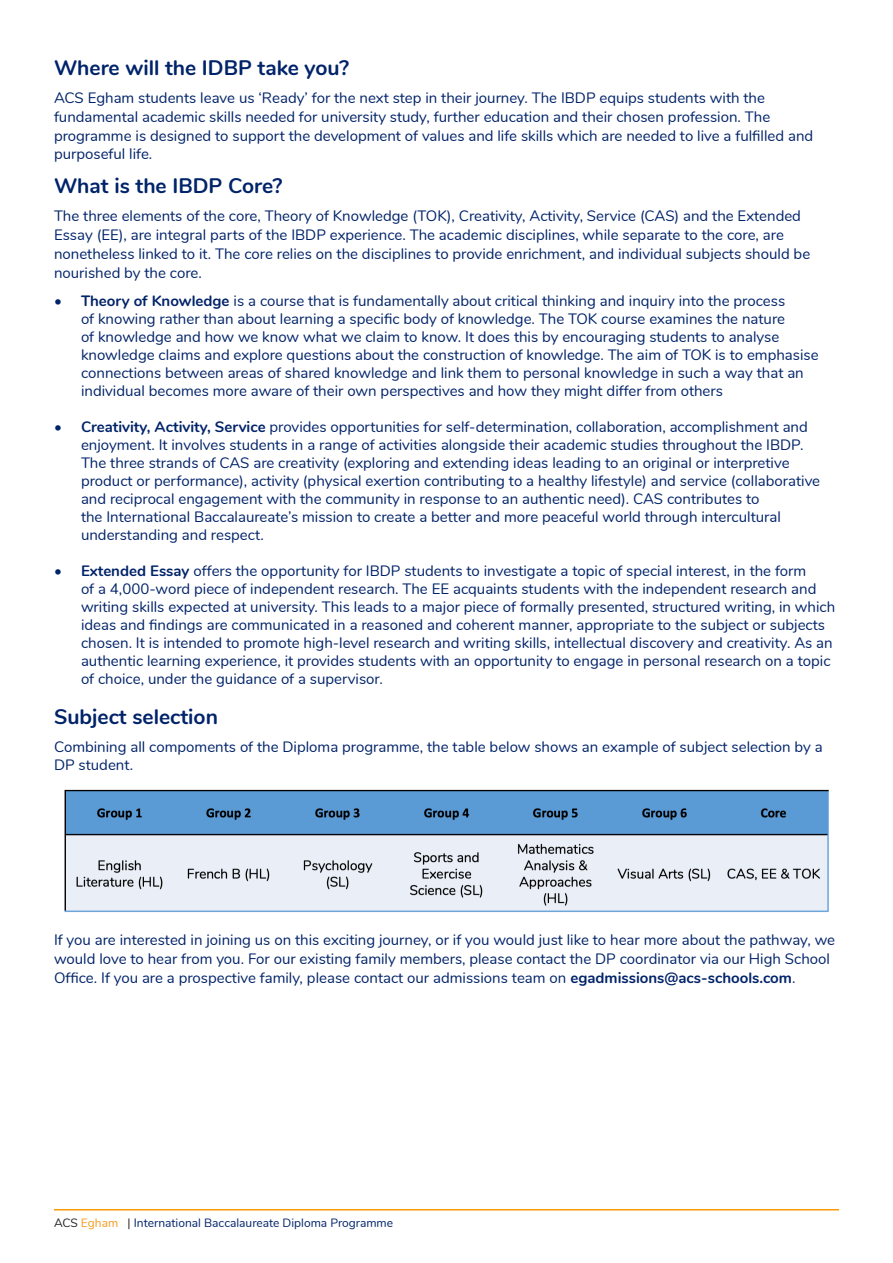
<style>
.page{position:relative;width:893px;height:1263px;background:#fff}
.page>*{position:absolute;margin:0;border:0;box-sizing:border-box;transform-origin:0 0}
.t1{font:700 21px "Nunito";color:#002369}
.t2{font:15px/18px "Nunito";color:#002369}
.t3{font:12px "Nunito";color:#002369}
.s1{font-weight:700}
.s2{color:#231f20}
.s3{color:#f49b1e}
</style>
<div class="page">
<hr style="left:54px;top:1209px;width:785px;height:1px;background:#fc9906">
<img style="left:64px;top:789px;width:765px;height:123px">
<p class="t1" style="left:54px;top:52px;width:297px">Where will the IDBP take you?</p>
<p class="t2" style="left:54px;top:88px;width:761px;line-height:18.8px">ACS Egham students leave us ‘Ready’ for the next step in their journey. The IBDP equips students with the fundamental academic skills needed for university study, further education and their chosen profession. The programme is designed to support the development of values and life skills which are needed to live a fulfilled and purposeful life.</p>
<p class="t1" style="left:54px;top:171px;width:230px">What is the IBDP Core?</p>
<p class="t2" style="left:54px;top:206px;width:758px;line-height:18.8px">The three elements of the core, Theory of Knowledge (TOK), Creativity, Activity, Service (CAS) and the Extended Essay (EE), are integral parts of the IBDP experience. The academic disciplines, while separate to the core, are nonetheless linked to it. The core relies on the disciplines to provide enrichment, and individual subjects should be nourished by the core.</p>
<p class="t2" style="left:81px;top:291px;width:739px;text-indent:-27px"><span class="s1">• Theory of Knowledge</span> is a course that is fundamentally about critical thinking and inquiry into the process<br>of knowing rather than about learning a specific body of knowledge. The TOK course examines the nature<br>of knowledge and how we know what we claim to know. It does this by encouraging students to analyse knowledge claims and explore questions about the construction of knowledge. The aim of TOK is to emphasise connections between areas of shared knowledge and link them to personal knowledge in such a way that an individual becomes more aware of their own perspectives and how they might differ from others</p>
<p class="t2" style="left:81px;top:417px;width:741px;text-indent:-27px"><span class="s1">• Creativity, Activity, Service</span> provides opportunities for self-determination, collaboration, accomplishment and enjoyment. It involves students in a range of activities alongside their academic studies throughout the IBDP.<br>The three strands of CAS are creativity (exploring and extending ideas leading to an original or interpretive product or performance), activity (physical exertion contributing to a healthy lifestyle) and service (collaborative and reciprocal engagement with the community in response to an authentic need). CAS contributes to<br>the International Baccalaureate’s mission to create a better and more peaceful world through intercultural understanding and respect.</p>
<p class="t2" style="left:81px;top:561px;width:756px;text-indent:-27px"><span class="s1">• Extended Essay</span> offers the opportunity for IBDP students to investigate a topic of special interest, in the form<br>of a 4,000-word piece of independent research. The EE acquaints students with the independent research and writing skills expected at university. This leads to a major piece of formally presented, structured writing, in which ideas and findings are communicated in a reasoned and coherent manner, appropriate to the subject or subjects chosen. It is intended to promote high-level research and writing skills, intellectual discovery and creativity. As an authentic learning experience, it provides students with an opportunity to engage in personal research on a topic of choice, under the guidance of a supervisor.</p>
<p class="t1" style="left:54px;top:701px;width:165px">Subject selection</p>
<p class="t2" style="left:54px;top:736px;width:770px;line-height:18.8px">Combining all compoments of the Diploma programme, the table below shows an example of subject selection by a<br>DP student.</p>
<p class="t2" style="left:54px;top:930px;width:783px;line-height:18.8px">If you are interested in joining us on this exciting journey, or if you would just like to hear more about the pathway, we would love to hear from you. For our existing family members, please contact the DP coordinator via our High School<br>Office. If you are a prospective family, please contact our admissions team on <span class="s1">egadmissions@acs-schools.com</span>.</p>
<p class="t3" style="left:54px;top:1214px;width:341px"><span class="s2">ACS</span> <span class="s3">Egham</span> <span class="s2">|</span> International Baccalaureate Diploma Programme</p>
</div>
